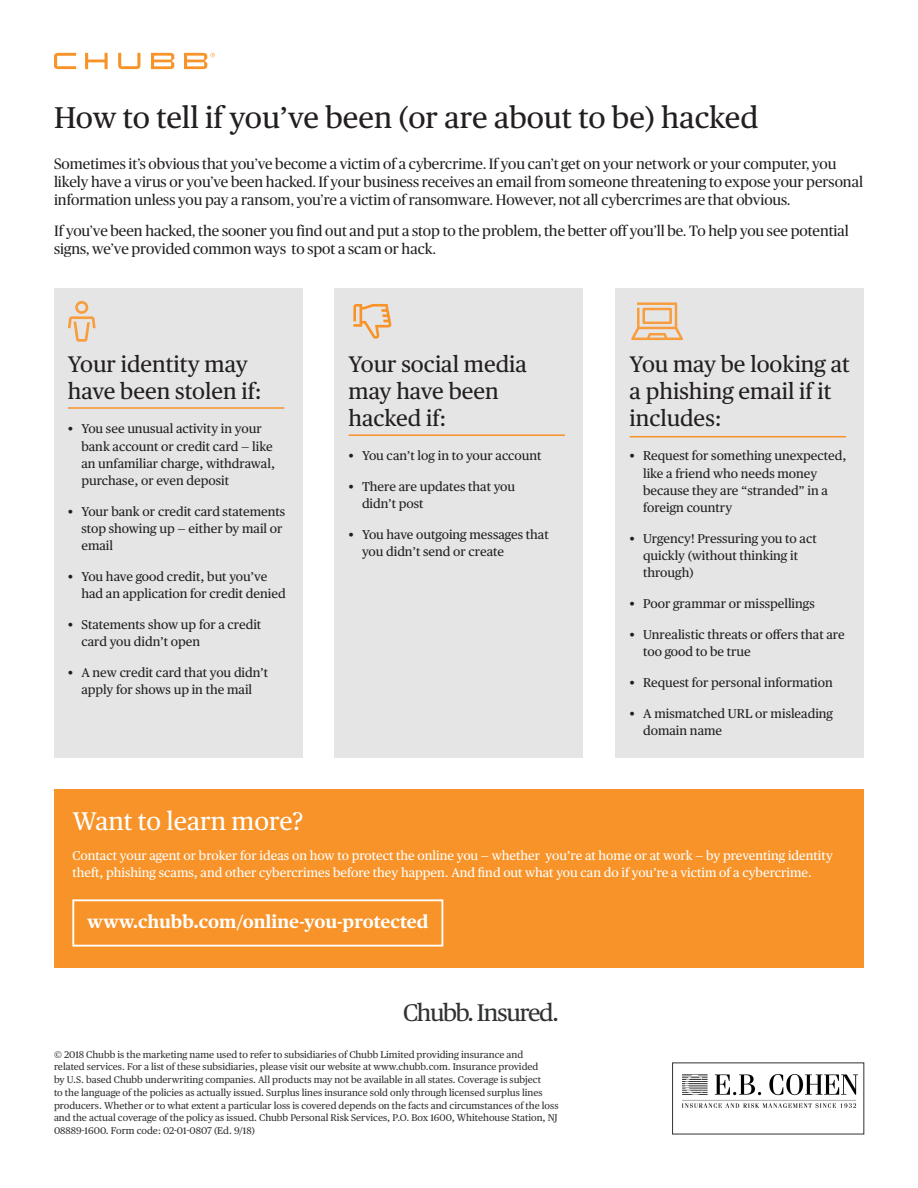
<style>
.page{position:relative;width:918px;height:1188px;background:#fff}
.page>*{position:absolute;margin:0;border:0;box-sizing:border-box;transform-origin:0 0}
.t1{font:30px "Chubb Publico Text";color:#231f20}
.t2{font:25.5px "Chubb Publico Text";color:#fff}
.t3{font:24px "Chubb Publico Text";letter-spacing:-.055em;color:#313232}
.t4{font:22.5px/27px "Chubb Publico Text";color:#231f20}
.t5{font:700 18px "Chubb Publico Text";color:#fff}
.t6{font:15px/18px "Publico";color:#231f20}
.t7{font:12.75px/17.2px "Chubb Publico Text";color:#231f20}
.t8{font:12.75px/17.2px "Chubb Publico Text";color:#fff}
.t9{font:9.75px/12.8px "Chubb Publico Text";color:#313232}
</style>
<div class="page">
<svg style="left:54px;top:53px;width:161px;height:16px"></svg>
<div style="left:54px;top:789px;width:810px;height:179px;background:#f79328"></div>
<div style="left:72px;top:899px;width:371px;height:48px;border:2px solid #fff"></div>
<div style="left:54px;top:288px;width:248px;height:470px;background:#e5e5e5"></div>
<svg style="left:68px;top:301px;width:28px;height:41px"></svg>
<hr style="left:68px;top:407px;width:216px;height:2px;background:#f79328">
<div style="left:334px;top:288px;width:249px;height:470px;background:#e5e5e5"></div>
<svg style="left:353px;top:304px;width:39px;height:35px"></svg>
<hr style="left:349px;top:434px;width:216px;height:2px;background:#f79328">
<div style="left:616px;top:288px;width:248px;height:470px;background:#e5e5e5"></div>
<svg style="left:631px;top:302px;width:52px;height:38px"></svg>
<hr style="left:630px;top:436px;width:216px;height:1px;background:#f79328">
<img style="left:682px;top:1074px;width:176px;height:34px">
<h1 class="t1" style="left:54px;top:95px;width:706px">How to tell if you’ve been (or are about to be) hacked</h1>
<p class="t6" style="left:54px;top:155px;width:811px">Sometimes it’s obvious that you’ve become a victim of a cybercrime. If you can’t get on your network or your computer, you likely have a virus or you’ve been hacked. If your business receives an email from someone threatening to expose your personal information unless you pay a ransom, you’re a victim of ransomware. However, not all cybercrimes are that obvious.</p>
<p class="t6" style="left:54px;top:222px;width:796px">If you’ve been hacked, the sooner you find out and put a stop to the problem, the better off you’ll be. To help you see potential signs, we’ve provided common ways to spot a scam or hack.</p>
<h3 class="t4" style="left:68px;top:349px;width:195px">Your identity may have been stolen if:</h3>
<p class="t7" style="left:81px;top:420px;width:195px;text-indent:-14px">• You see unusual activity in your bank account or credit card — like an unfamiliar charge, withdrawal, purchase, or even deposit</p>
<p class="t7" style="left:81px;top:502px;width:205px;text-indent:-14px">• Your bank or credit card statements stop showing up — either by mail or email</p>
<p class="t7" style="left:81px;top:567px;width:206px;text-indent:-14px">• You have good credit, but you’ve had an application for credit denied</p>
<p class="t7" style="left:81px;top:615px;width:181px;text-indent:-14px">• Statements show up for a credit card you didn’t open</p>
<p class="t7" style="left:68px;top:663px;width:202px;text-align:center">• A new credit card that you didn’t apply for shows up in the mail</p>
<h3 class="t4" style="left:349px;top:349px;width:180px">Your social media may have been hacked if:</h3>
<p class="t7" style="left:349px;top:447px;width:194px">• You can’t log in to your account</p>
<p class="t7" style="left:362px;top:477px;width:155px;text-indent:-14px">• There are updates that you didn’t post</p>
<p class="t7" style="left:362px;top:525px;width:188px;text-indent:-14px">• You have outgoing messages that you didn’t send or create</p>
<h3 class="t4" style="left:630px;top:349px;width:222px">You may be looking at a phishing email if it includes:</h3>
<p class="t7" style="left:643px;top:447px;width:205px;text-indent:-14px">• Request for something unexpected, like a friend who needs money because they are “stranded” in a foreign country</p>
<p class="t7" style="left:643px;top:529px;width:175px;text-indent:-14px">• Urgency! Pressuring you to act quickly (without thinking it through)</p>
<p class="t7" style="left:630px;top:594px;width:187px">• Poor grammar or misspellings</p>
<p class="t7" style="left:643px;top:625px;width:203px;text-indent:-14px">• Unrealistic threats or offers that are too good to be true</p>
<p class="t7" style="left:630px;top:673px;width:205px">• Request for personal information</p>
<p class="t7" style="left:643px;top:704px;width:191px;text-indent:-14px">• A mismatched URL or misleading domain name</p>
<h2 class="t2" style="left:72px;top:802px;width:233px">Want to learn more?</h2>
<p class="t8" style="left:72px;top:846px;width:762px">Contact your agent or broker for ideas on how to protect the online you — whether you’re at home or at work — by preventing identity theft, phishing scams, and other cybercrimes before they happen. And find out what you can do if you’re a victim of a cybercrime.</p>
<h3 class="t5" style="left:87px;top:908px;width:343px">www.chubb.com/online-you-protected</h3>
<h3 class="t3" style="left:403px;top:995px;width:158px">Chubb. Insured.</h3>
<p class="t9" style="left:54px;top:1047px;width:506px">© 2018 Chubb is the marketing name used to refer to subsidiaries of Chubb Limited providing insurance and<br>related services. For a list of these subsidiaries, please visit our website at www.chubb.com. Insurance provided<br>by U.S. based Chubb underwriting companies. All products may not be available in all states. Coverage is subject<br>to the language of the policies as actually issued. Surplus lines insurance sold only through licensed surplus lines producers. Whether or to what extent a particular loss is covered depends on the facts and circumstances of the loss and the actual coverage of the policy as issued. Chubb Personal Risk Services, P.O. Box 1600, Whitehouse Station, NJ 08889-1600. Form code: 02-01-0807 (Ed. 9/18)</p>
</div>
